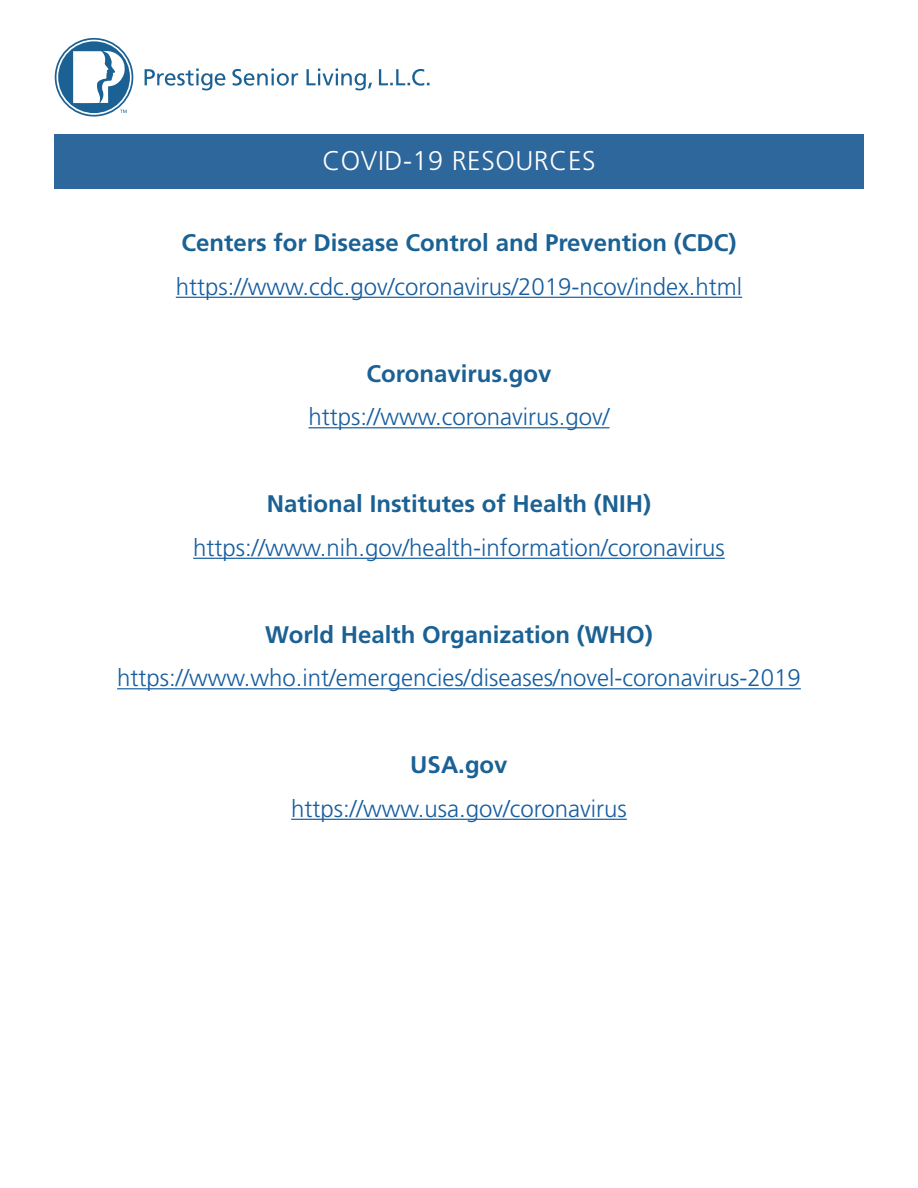
<style>
.page{position:relative;width:918px;height:1188px;background:#fff}
.page>*{position:absolute;margin:0;border:0;box-sizing:border-box;transform-origin:0 0}
.t1{font:300 27px "Frutiger";letter-spacing:.02em;color:#fff}
.bullets{font:300 24px "Frutiger";color:#175d9e}
.bullets-2{font:700 24px "Frutiger";color:#1b6194}
</style>
<div class="page">
<hr style="left:176px;top:297px;width:566px;height:1px;background:#175d9e">
<hr style="left:309px;top:427px;width:300px;height:1px;background:#175d9e">
<hr style="left:193px;top:558px;width:532px;height:1px;background:#175d9e">
<hr style="left:117px;top:688px;width:684px;height:1px;background:#175d9e">
<hr style="left:291px;top:819px;width:336px;height:1px;background:#175d9e">
<div style="left:54px;top:134px;width:810px;height:55px;background:#2e679b"></div>
<svg style="left:145px;top:68px;width:284px;height:22px"></svg>
<svg style="left:55px;top:38px;width:78px;height:79px"></svg>
<p class="t1" style="left:322px;top:146px;width:275px">COVID-19 RESOURCES</p>
<p class="bullets-2" style="left:181px;top:229px;width:557px">Centers for Disease Control and Prevention (CDC)</p>
<p class="bullets" style="left:176px;top:273px;width:568px">https://www.cdc.gov/coronavirus/2019-ncov/index.html</p>
<p class="bullets-2" style="left:367px;top:359px;width:186px">Coronavirus.gov</p>
<p class="bullets" style="left:309px;top:404px;width:302px">https://www.coronavirus.gov/</p>
<p class="bullets-2" style="left:267px;top:490px;width:386px">National Institutes of Health (NIH)</p>
<p class="bullets" style="left:193px;top:534px;width:533px">https://www.nih.gov/health-information/coronavirus</p>
<p class="bullets-2" style="left:265px;top:620px;width:389px">World Health Organization (WHO)</p>
<p class="bullets" style="left:117px;top:665px;width:685px">https://www.who.int/emergencies/diseases/novel-coronavirus-2019</p>
<p class="bullets-2" style="left:410px;top:751px;width:99px">USA.gov</p>
<p class="bullets" style="left:291px;top:795px;width:337px">https://www.usa.gov/coronavirus</p>
</div>
